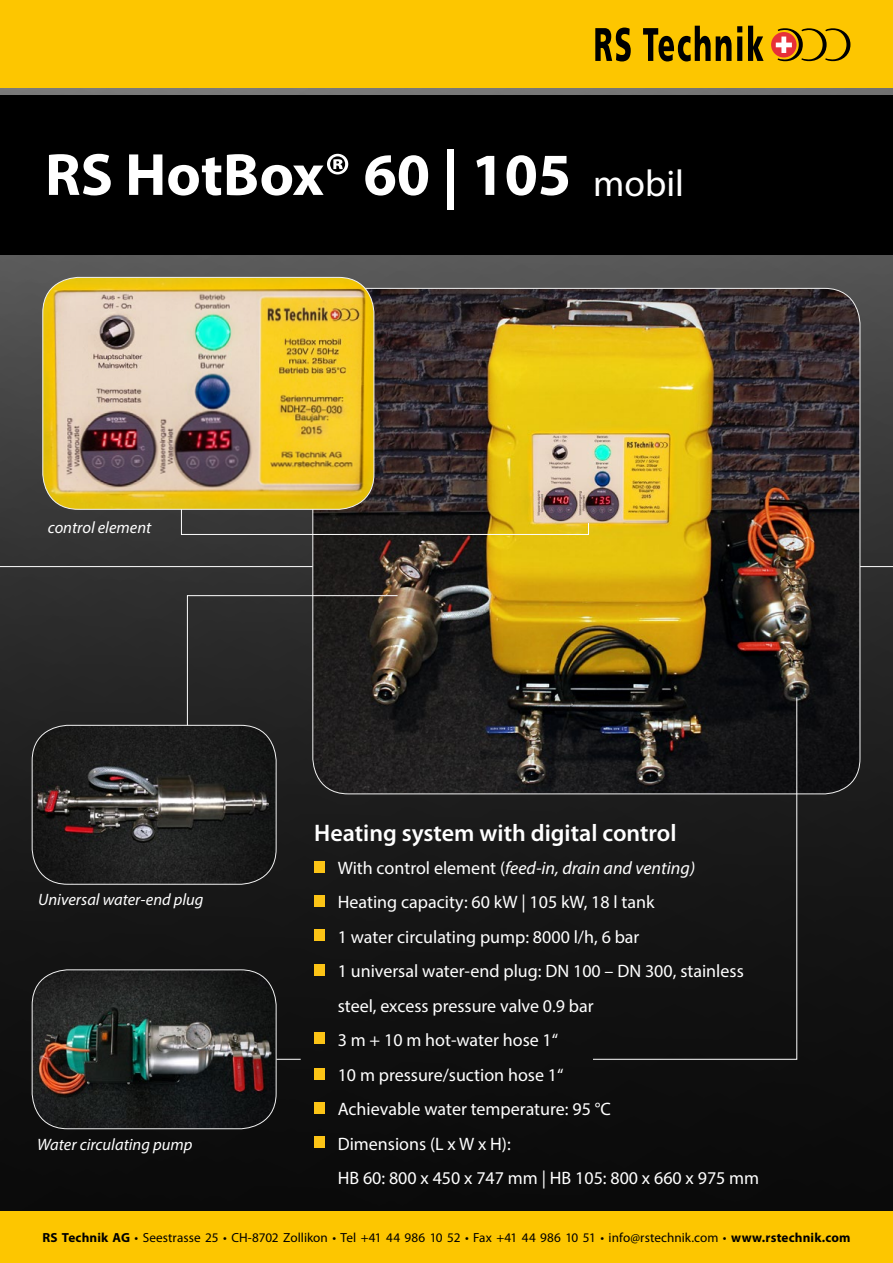
<style>
.page{position:relative;width:893px;height:1263px;background:#fff}
.page>*{position:absolute;margin:0;border:0;box-sizing:border-box;transform-origin:0 0}
.t1{font:700 60px "Myriad Pro";color:#fff}
.t2{font:600 24px "Myriad Pro";color:#fff}
.t3{font:18px/34.5px "Myriad Pro";color:#fff}
.t4{font:italic 16.5px "Myriad Pro";color:#fff}
.t5{font:13.2px "Myriad Pro";color:#000}
.s1{font-weight:400;font-size:37.5px}
.s2{font-style:italic}
.s3{font-weight:700}
</style>
<div class="page">
<img style="left:0;top:87px;width:893px;height:1125px">
<div style="left:0;top:0;width:893px;height:87px;background:#fdc600"></div>
<div style="left:0;top:96px;width:893px;height:159px;background:#000"></div>
<div style="left:0;top:1212px;width:893px;height:51px;background:#fdc600"></div>
<svg style="left:595px;top:26px;width:255px;height:35px"></svg>
<hr style="left:0;top:566px;width:893px;height:1px;background:#fff">
<img style="left:313px;top:288px;width:547px;height:506px">
<img style="left:43px;top:277px;width:331px;height:232px">
<div style="left:43px;top:277px;width:331px;height:233px;border:1px solid #f2f2f2;border-radius:36px"></div>
<img style="left:32px;top:725px;width:244px;height:159px">
<div style="left:32px;top:725px;width:244px;height:159px;border:1px solid #f2f2f2;border-radius:36px"></div>
<img style="left:32px;top:970px;width:244px;height:159px">
<div style="left:32px;top:969px;width:244px;height:160px;border:1px solid #f2f2f2;border-radius:36px"></div>
<svg style="left:181px;top:509px;width:408px;height:26px;background:#5a5135"></svg>
<svg style="left:187px;top:595px;width:211px;height:131px;background:#2e2c2a"></svg>
<svg style="left:592px;top:697px;width:205px;height:363px;background:#181818"></svg>
<svg style="left:276px;top:1059px;width:25px;height:1px"></svg>
<div style="left:314px;top:861px;width:10px;height:12px;background:#fcc416"></div>
<div style="left:314px;top:929px;width:10px;height:12px;background:#fcc416"></div>
<div style="left:314px;top:895px;width:10px;height:12px;background:#fcc416"></div>
<div style="left:314px;top:963px;width:10px;height:12px;background:#fcc416"></div>
<div style="left:314px;top:1068px;width:10px;height:12px;background:#fcc416"></div>
<div style="left:314px;top:1101px;width:10px;height:12px;background:#fcc416"></div>
<div style="left:314px;top:1135px;width:10px;height:12px;background:#fcc416"></div>
<div style="left:314px;top:1032px;width:10px;height:12px;background:#fcc416"></div>
<h1 class="t1" style="left:45px;top:136px;width:640px">RS HotBox® 60 | 105 <span class="s1">mobil</span></h1>
<p class="t4" style="left:48px;top:518px;width:105px">control element</p>
<p class="t4" style="left:38px;top:890px;width:167px">Universal water-end plug</p>
<p class="t4" style="left:37px;top:1134px;width:157px">Water circulating pump</p>
<h2 class="t2" style="left:314px;top:817px;width:364px">Heating system with digital control</h2>
<p class="t3" style="left:338px;top:850px;width:423px">With control element (<span class="s2">feed-in, drain and venting)<br></span>Heating capacity: 60 kW | 105 kW, 18 l tank<br>1 water circulating pump: 8000 l/h, 6 bar<br>1 universal water-end plug: DN 100 – DN 300, stainless steel, excess pressure valve 0.9 bar<br>3 m + 10 m hot-water hose 1“<br>10 m pressure/suction hose 1“<br>Achievable water temperature: 95 °C<br>Dimensions (L x W x H):<br>HB 60: 800 x 450 x 747 mm | HB 105: 800 x 660 x 975 mm</p>
<p class="t5" style="left:43px;top:1230px;width:809px"><span class="s3">RS Technik AG</span> • Seestrasse 25 • CH-8702 Zollikon • Tel +41 44 986 10 52 • Fax +41 44 986 10 51 • info@rstechnik.com • <span class="s3">www.rstechnik.com</span></p>
</div>
